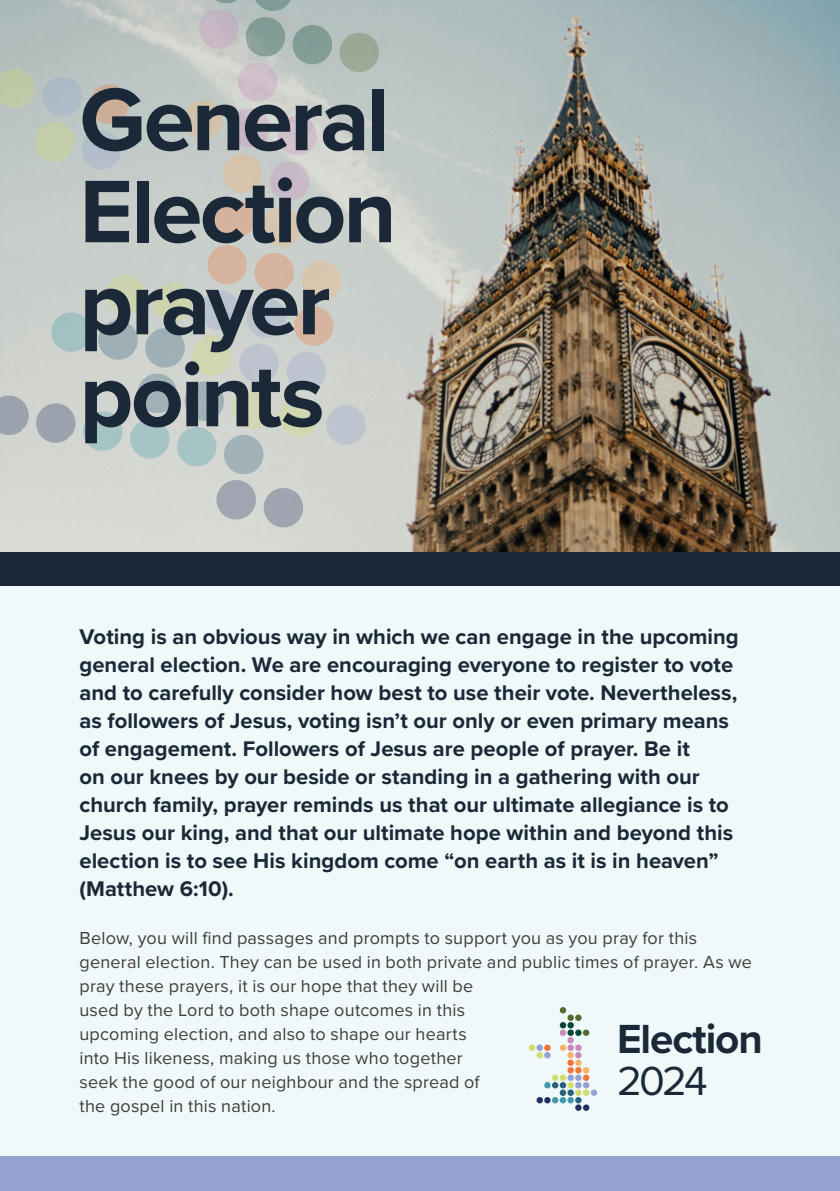
<style>
.page{position:relative;width:840px;height:1191px;background:#fff}
.page>*{position:absolute;margin:0;border:0;box-sizing:border-box;transform-origin:0 0}
.t1{font:700 92px/92px "Proxima Nova";letter-spacing:-.03em;color:#1b2838}
.t2{font:700 42.2px/42.2px "Proxima Nova";letter-spacing:-.025em;color:#1b2838}
.t3{font:700 22px/28px "Proxima Nova";color:#1b2838}
.main{font:18px/24px "Proxima Nova";letter-spacing:.01em;color:#3e3e3f}
.s1{font-weight:400}
</style>
<div class="page">
<img style="left:0;top:0;width:839px;height:552px">
<div style="left:0;top:552px;width:839px;height:34px;background:#1b2838"></div>
<div style="left:0;top:586px;width:839px;height:605px;background:#f0f9f9"></div>
<div style="left:0;top:1157px;width:839px;height:34px;background:#93a2d2"></div>
<svg style="left:0;top:0;width:380px;height:529px;background:#c4c9c4"></svg>
<div style="left:536px;top:1044px;width:6px;height:7px;background:#93a2d2;border-radius:50%"></div>
<div style="left:559px;top:1097px;width:7px;height:6px;background:#3e9aab;border-radius:50%"></div>
<svg style="left:551px;top:1082px;width:7px;height:6px"></svg>
<svg style="left:551px;top:1097px;width:7px;height:6px"></svg>
<svg style="left:544px;top:1082px;width:6px;height:6px"></svg>
<svg style="left:551px;top:1074px;width:7px;height:7px"></svg>
<div style="left:559px;top:1082px;width:7px;height:6px;background:#29607e;border-radius:50%"></div>
<div style="left:559px;top:1089px;width:7px;height:7px;background:#29607e;border-radius:50%"></div>
<div style="left:559px;top:1074px;width:7px;height:7px;background:#d3dd6c;border-radius:50%"></div>
<div style="left:567px;top:1074px;width:6px;height:7px;background:#93a2d2;border-radius:50%"></div>
<div style="left:575px;top:1074px;width:6px;height:7px;background:#93a2d2;border-radius:50%"></div>
<svg style="left:567px;top:1067px;width:14px;height:6px"></svg>
<div style="left:575px;top:1059px;width:6px;height:7px;background:#fab169;border-radius:50%"></div>
<div style="left:567px;top:1044px;width:6px;height:7px;background:#c78abc;border-radius:50%"></div>
<div style="left:567px;top:1029px;width:6px;height:7px;background:#054735;border-radius:50%"></div>
<div style="left:575px;top:1029px;width:6px;height:7px;background:#054735;border-radius:50%"></div>
<svg style="left:567px;top:1022px;width:6px;height:6px"></svg>
<div style="left:567px;top:1014px;width:6px;height:7px;background:#556c31;border-radius:50%"></div>
<div style="left:575px;top:1014px;width:6px;height:7px;background:#556c31;border-radius:50%"></div>
<svg style="left:582px;top:1029px;width:7px;height:7px"></svg>
<div style="left:559px;top:1029px;width:7px;height:7px;background:#c78abc;border-radius:50%"></div>
<div style="left:559px;top:1022px;width:7px;height:6px;background:#054735;border-radius:50%"></div>
<svg style="left:567px;top:1037px;width:6px;height:6px"></svg>
<div style="left:575px;top:1044px;width:6px;height:7px;background:#c78abc;border-radius:50%"></div>
<div style="left:559px;top:1044px;width:7px;height:7px;background:#fab169;border-radius:50%"></div>
<svg style="left:567px;top:1052px;width:14px;height:6px"></svg>
<div style="left:567px;top:1059px;width:6px;height:7px;background:#f37336;border-radius:50%"></div>
<div style="left:559px;top:1007px;width:7px;height:6px;background:#556c31;border-radius:50%"></div>
<svg style="left:582px;top:1074px;width:7px;height:7px"></svg>
<div style="left:582px;top:1067px;width:7px;height:6px;background:#fab169;border-radius:50%"></div>
<svg style="left:567px;top:1082px;width:30px;height:28px"></svg>
<svg style="left:536px;top:1097px;width:14px;height:6px"></svg>
<svg style="left:536px;top:1052px;width:14px;height:6px"></svg>
<div style="left:544px;top:1044px;width:6px;height:7px;background:#f37336;border-radius:50%"></div>
<div style="left:528px;top:1044px;width:7px;height:7px;background:#d3dd6c;border-radius:50%"></div>
<p class="t1" style="left:79px;top:71px;width:318px">General<br>Election prayer points</p>
<h4 class="t3" style="left:79px;top:622px;width:660px">Voting is an obvious way in which we can engage in the upcoming general election. We are encouraging everyone to register to vote and to carefully consider how best to use their vote. Nevertheless, as followers of Jesus, voting isn’t our only or even primary means of engagement. Followers of Jesus are people of prayer. Be it<br>on our knees by our beside or standing in a gathering with our church family, prayer reminds us that our ultimate allegiance is to Jesus our king, and that our ultimate hope within and beyond this election is to see His kingdom come “on earth as it is in heaven” (Matthew 6:10).</h4>
<p class="main" style="left:79px;top:925px;width:673px">Below, you will find passages and prompts to support you as you pray for this general election. They can be used in both private and public times of prayer. As we pray these prayers, it is our hope that they will be<br>used by the Lord to both shape outcomes in this<br>upcoming election, and also to shape our hearts<br>into His likeness, making us those who together<br>seek the good of our neighbour and the spread of<br>the gospel in this nation.</p>
<p class="t2" style="left:616px;top:1016px;width:147px">Election<br><span class="s1">2024</span></p>
</div>
